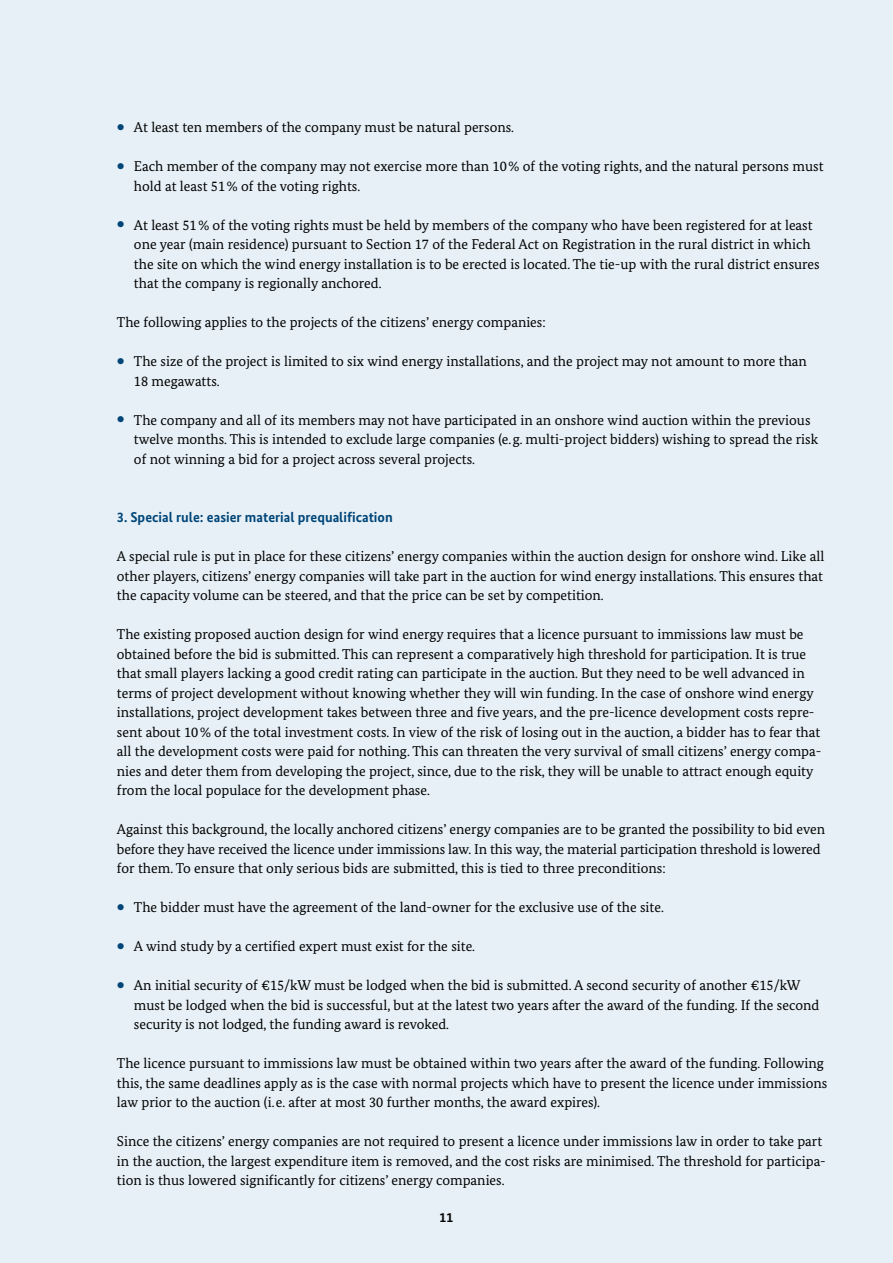
<style>
.page{position:relative;width:893px;height:1263px;background:#e6f0f6}
.page>*{position:absolute;margin:0;border:0;box-sizing:border-box;transform-origin:0 0}
.t1{font:14.25px/19.5px "Bundes Serif";color:#000}
.t2{font:700 14.25px "Bundes Sans";color:#004578}
.t3{font:700 13.5px "Bundes Sans";color:#000}
</style>
<div class="page">
<p class="t1" style="left:134px;top:117px;width:382px">At least ten members of the company must be natural persons.</p>
<p class="t1" style="left:134px;top:156px;width:691px">Each member of the company may not exercise more than 10% of the voting rights, and the natural persons must hold at least 51% of the voting rights.</p>
<p class="t1" style="left:134px;top:215px;width:687px">At least 51% of the voting rights must be held by members of the company who have been registered for at least one year (main residence) pursuant to Section 17 of the Federal Act on Registration in the rural district in which the site on which the wind energy installation is to be erected is located. The tie-up with the rural district ensures that the company is regionally anchored.</p>
<p class="t1" style="left:117px;top:312px;width:430px">The following applies to the projects of the citizens’ energy companies:</p>
<p class="t1" style="left:134px;top:351px;width:675px">The size of the project is limited to six wind energy installations, and the project may not amount to more than<br>18 megawatts.</p>
<p class="t1" style="left:134px;top:410px;width:686px">The company and all of its members may not have participated in an onshore wind auction within the previous twelve months. This is intended to exclude large companies (e.g. multi-project bidders) wishing to spread the risk of not winning a bid for a project across several projects.</p>
<h3 class="t2" style="left:117px;top:508px;width:277px">3. Special rule: easier material prequalification</h3>
<p class="t1" style="left:117px;top:546px;width:709px;text-align:justify">A special rule is put in place for these citizens’ energy companies within the auction design for onshore wind. Like all other players, citizens’ energy companies will take part in the auction for wind energy installations. This ensures that the capacity volume can be steered, and that the price can be set by competition.</p>
<p class="t1" style="left:117px;top:624px;width:706px">The existing proposed auction design for wind energy requires that a licence pursuant to immissions law must be obtained before the bid is submitted. This can represent a comparatively high threshold for participation. It is true that small players lacking a good credit rating can participate in the auction. But they need to be well advanced in terms of project development without knowing whether they will win funding. In the case of onshore wind energy installations, project development takes between three and five years, and the pre-licence development costs repre&shy;sent about 10% of the total investment costs. In view of the risk of losing out in the auction, a bidder has to fear that all the development costs were paid for nothing. This can threaten the very survival of small citizens’ energy compa&shy;nies and deter them from developing the project, since, due to the risk, they will be unable to attract enough equity from the local populace for the development phase.</p>
<p class="t1" style="left:117px;top:819px;width:710px">Against this background, the locally anchored citizens’ energy companies are to be granted the possibility to bid even before they have received the licence under immissions law. In this way, the material participation threshold is lowered for them. To ensure that only serious bids are submitted, this is tied to three preconditions:</p>
<p class="t1" style="left:134px;top:897px;width:531px">The bidder must have the agreement of the land-owner for the exclusive use of the site.</p>
<p class="t1" style="left:134px;top:936px;width:343px">A wind study by a certified expert must exist for the site.</p>
<p class="t1" style="left:134px;top:975px;width:687px">An initial security of €15/kW must be lodged when the bid is submitted. A second security of another €15/kW must be lodged when the bid is successful, but at the latest two years after the award of the funding. If the second security is not lodged, the funding award is revoked.</p>
<p class="t1" style="left:117px;top:1053px;width:712px">The licence pursuant to immissions law must be obtained within two years after the award of the funding. Following this, the same deadlines apply as is the case with normal projects which have to present the licence under immissions law prior to the auction (i.e. after at most 30 further months, the award expires).</p>
<p class="t1" style="left:117px;top:1131px;width:710px">Since the citizens’ energy companies are not required to present a licence under immissions law in order to take part in the auction, the largest expenditure item is removed, and the cost risks are minimised. The threshold for participa&shy;tion is thus lowered significantly for citizens’ energy companies.</p>
<p class="t3" style="left:440px;top:1209px;width:15px">11</p>
</div>
